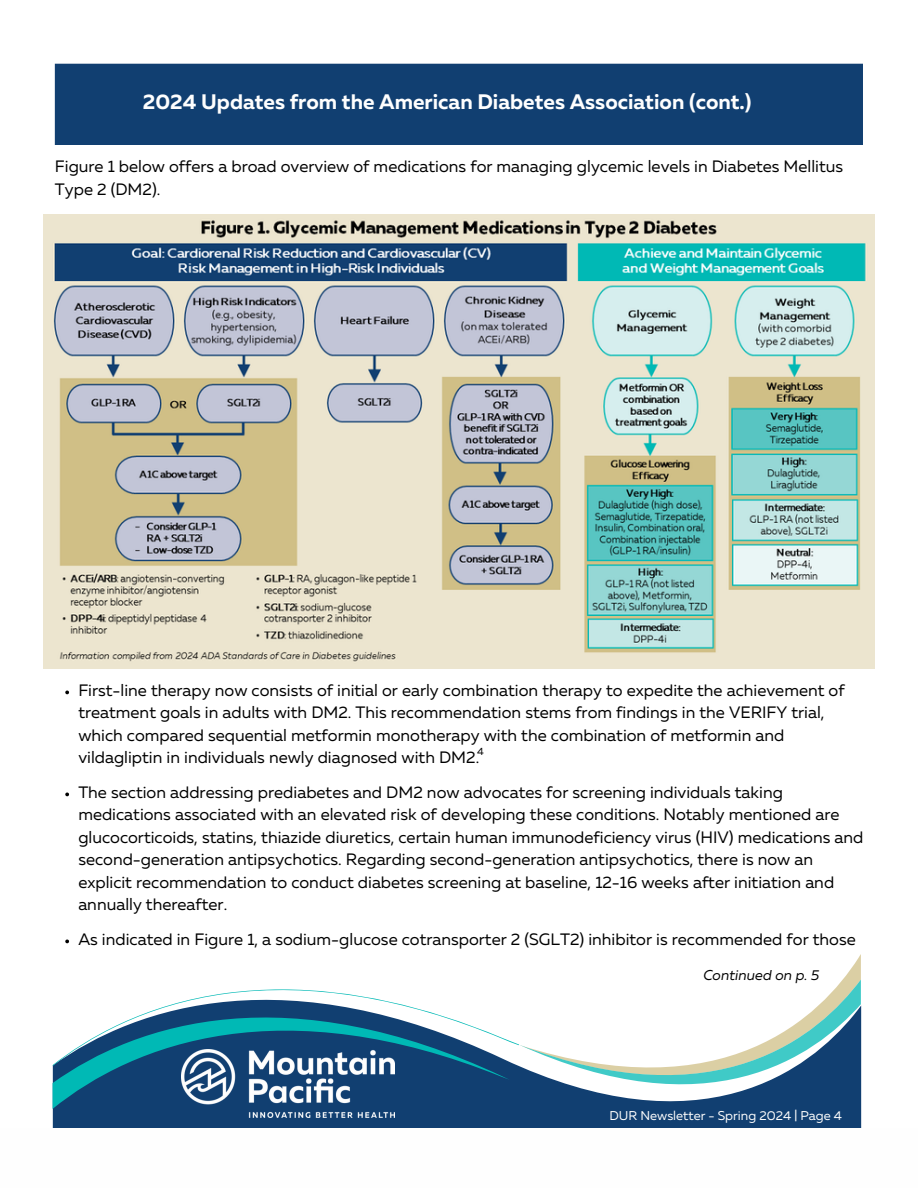
<style>
.page{position:relative;width:918px;height:1188px;background:#fff}
.page>*{position:absolute;margin:0;border:0;box-sizing:border-box;transform-origin:0 0}
.t1{font:700 21px "Muller";color:#fefefe}
.t2{font:16.5px/22.5px "Muller";color:#000}
.t3{font:italic 14.25px "Muller";color:#000}
.t4{font:12.75px "Muller";color:#fefefe}
.t5{font:10.5px "Muller";color:#000}
</style>
<div class="page">
<svg style="left:53px;top:1085px;width:808px;height:43px;background:#27517e"></svg>
<div style="left:53px;top:1085px;width:457px;height:24px;background:#113f71"></div>
<svg style="left:53px;top:954px;width:808px;height:131px"></svg>
<img style="left:181px;top:1050px;width:214px;height:67px">
<div style="left:55px;top:64px;width:808px;height:81px;background:#113f71"></div>
<img style="left:43px;top:214px;width:832px;height:455px">
<svg style="left:65px;top:691px;width:4px;height:3px"></svg>
<svg style="left:65px;top:793px;width:4px;height:3px"></svg>
<svg style="left:65px;top:940px;width:4px;height:3px"></svg>
<p class="t1" style="left:143px;top:93px;width:610px">2024 Updates from the American Diabetes Association (cont.)</p>
<p class="t2" style="left:55px;top:156px;width:790px">Figure 1 below offers a broad overview of medications for managing glycemic levels in Diabetes Mellitus<br>Type 2 (DM2).</p>
<p class="t2" style="left:78px;top:680px;width:768px">First-line therapy now consists of initial or early combination therapy to expedite the achievement of treatment goals in adults with DM2. This recommendation stems from findings in the VERIFY trial, which compared sequential metformin monotherapy with the combination of metformin and vildagliptin in individuals newly diagnosed with DM2.</p>
<p class="t2" style="left:78px;top:782px;width:787px">The section addressing prediabetes and DM2 now advocates for screening individuals taking medications associated with an elevated risk of developing these conditions. Notably mentioned are glucocorticoids, statins, thiazide diuretics, certain human immunodeficiency virus (HIV) medications and second-generation antipsychotics. Regarding second-generation antipsychotics, there is now an explicit recommendation to conduct diabetes screening at baseline, 12-16 weeks after initiation and annually thereafter.</p>
<p class="t2" style="left:78px;top:929px;width:779px">As indicated in Figure 1, a sodium-glucose cotransporter 2 (SGLT2) inhibitor is recommended for those</p>
<p class="t3" style="left:703px;top:969px;width:118px">Continued on p. 5</p>
<p class="t5" style="left:477px;top:747px;width:8px">4</p>
<p class="t4" style="left:609px;top:1110px;width:234px">DUR Newsletter - Spring 2024 | Page 4</p>
</div>
